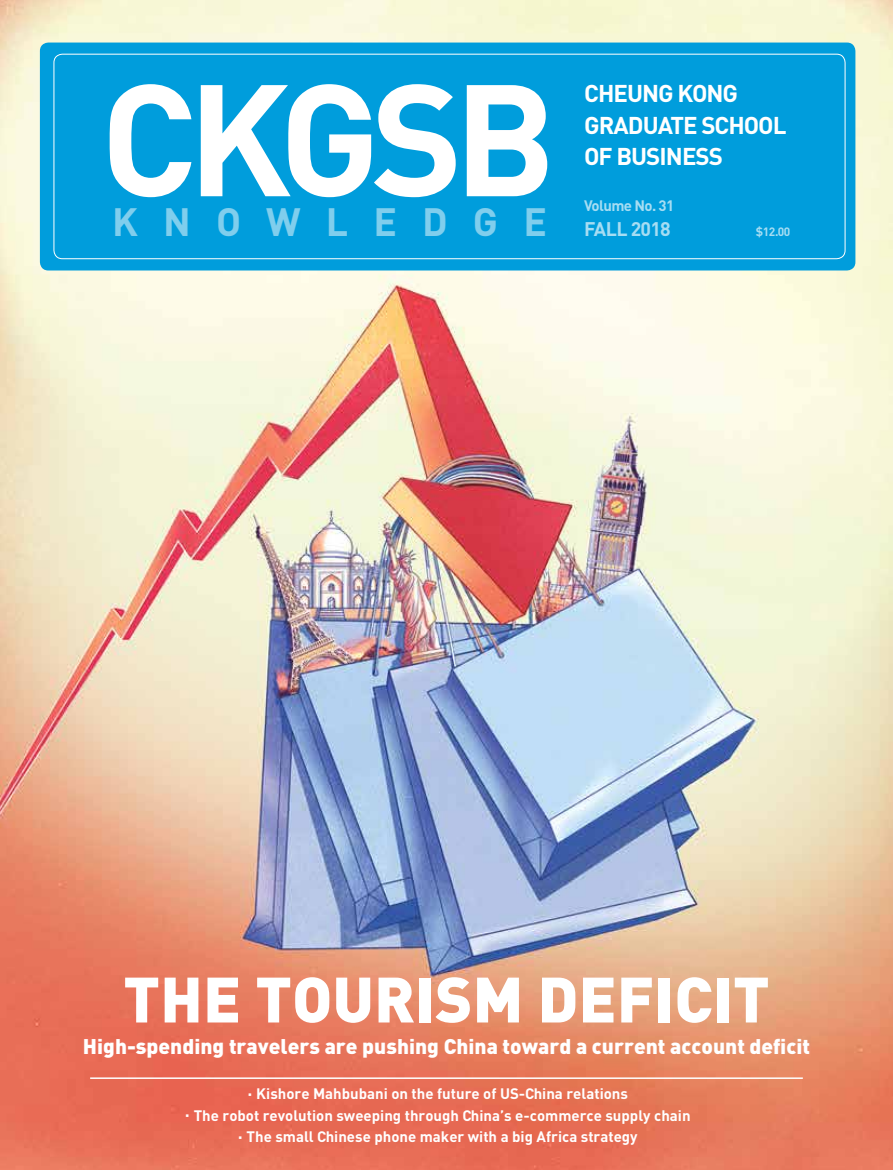
<style>
.page{position:relative;width:893px;height:1170px;background:#fff}
.page>*{position:absolute;margin:0;border:0;box-sizing:border-box;transform-origin:0 0}
.t1{font:700 156px "DIN Pro";letter-spacing:-.06em;color:#fff}
.t2{font:900 63px "DIN";color:#fff}
.t3{font:700 39px "DIN Pro";letter-spacing:.645em;color:#80ceed}
.t4{font:700 24px/31.5px "DIN Pro";letter-spacing:-.04em;color:#fff}
.t5{font:900 21px "DIN";color:#fff}
.t6{font:700 19.5px "DIN Pro";letter-spacing:-.04em;color:#a6ddf3}
.t7{font:700 15px/21.6px "DIN";color:#fff;text-align:center}
.t8{font:700 15px "DIN Pro";letter-spacing:-.04em;color:#a6ddf3}
.t9{font:700 12px "DIN Pro";color:#a6ddf3}
.s1{font-family:"Arial";font-size:18px}
</style>
<div class="page">
<img style="left:0;top:0;width:893px;height:1169px">
<div style="left:40px;top:43px;width:815px;height:227px;background:#009ddc;border-radius:9px"></div>
<div style="left:54px;top:54px;width:791px;height:205px;border:1px solid #fff;border-radius:9px"></div>
<hr style="left:90px;top:1077px;width:713px;height:1px;background:#fff">
<h1 class="t1" style="left:100px;top:10px;width:457px">CKGSB</h1>
<h3 class="t3" style="left:112px;top:189px;width:436px">KNOWLEDGE</h3>
<h3 class="t4" style="left:584px;top:75px;width:204px">CHEUNG KONG<br>GRADUATE SCHOOL</h3>
<h3 class="t4" style="left:584px;top:138px;width:140px">OF BUSINESS</h3>
<p class="t8" style="left:584px;top:193px;width:92px">Volume No. 31</p>
<h3 class="t6" style="left:584px;top:213px;width:22px">Fall</h3>
<h3 class="t6" style="left:631px;top:213px;width:42px">2018</h3>
<p class="t9" style="left:756px;top:222px;width:36px">$12.00</p>
<h2 class="t2" style="left:123px;top:957px;width:634px">THE tourism deficit</h2>
<h3 class="t5" style="left:83px;top:1032px;width:729px">High-spending travelers are pushing China toward a current account deficit</h3>
<p class="t7" style="left:185px;top:1082px;width:507px"><span class="s1">·</span> Kishore Mahbubani on the future of US-China relations<br><span class="s1">·</span> The robot revolution sweeping through China’s e-commerce supply chain <span class="s1">·</span> The small Chinese phone maker with a big Africa strategy</p>
</div>
